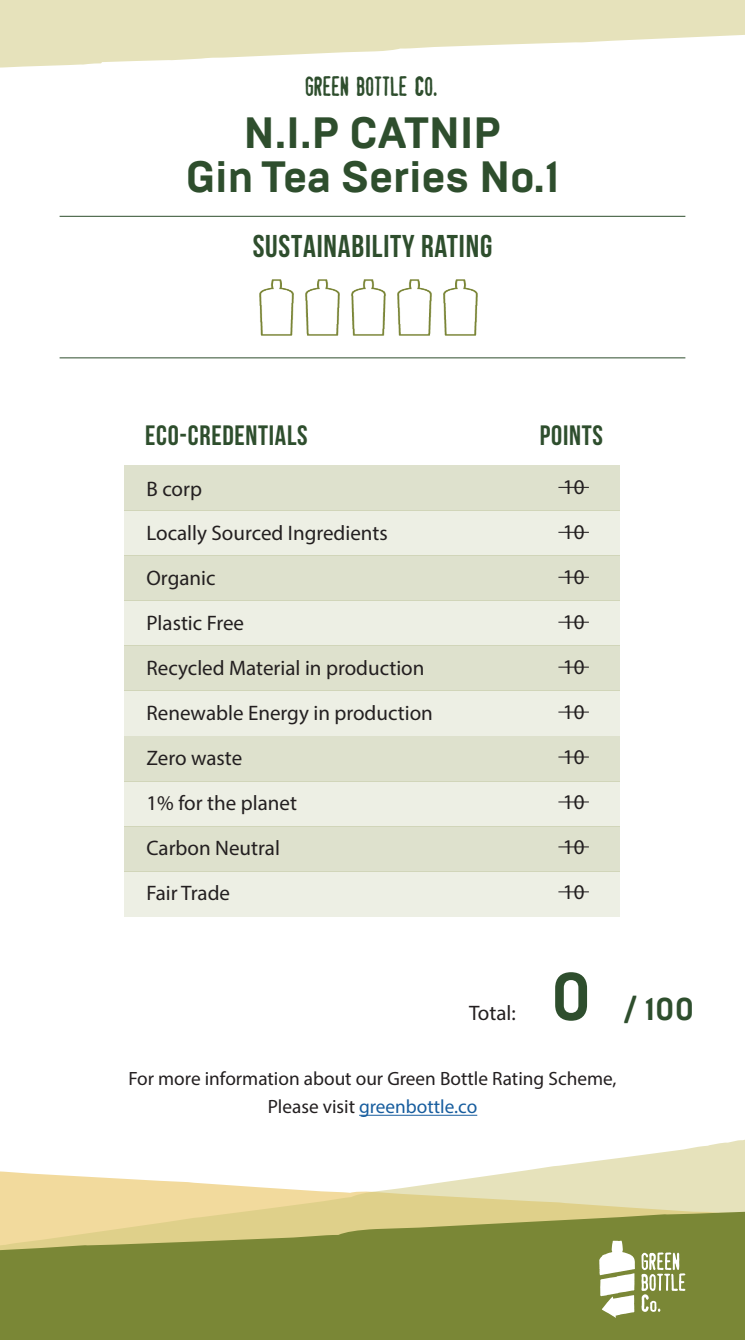
<style>
.page{position:relative;width:745px;height:1340px;background:#fff}
.page>*{position:absolute;margin:0;border:0;box-sizing:border-box;transform-origin:0 0}
.t1{font:700 66.5px "Brutal Type";color:#2e4e2d}
.t2{font:700 43.75px "Brutal Type";letter-spacing:-.01em;color:#2e4e2d}
.t3{font:700 31.5px "Bebas Neue";letter-spacing:.025em;color:#2e4e2d}
.t4{font:700 31.5px "Brutal Type";color:#2e4e2d}
.t5{font:700 28px "Bebas Neue";letter-spacing:.025em;color:#2e4e2d}
.t6{font:26.25px "Stamp";letter-spacing:.025em;color:#2e4e2d}
.t7{font:21px/45px "Myriad Pro";color:#231f20}
.t8{font:19.25px/28px "Myriad Pro";color:#231f20;text-align:center}
.s1{color:#175d9e}
</style>
<div class="page">
<svg style="left:0;top:1140px;width:744px;height:58px"></svg>
<svg style="left:0;top:1198px;width:744px;height:141px;background:#959a4d"></svg>
<svg style="left:0;top:0;width:744px;height:68px;fill:#e6e2bb"></svg>
<svg style="left:598px;top:1240px;width:36px;height:77px"></svg>
<svg style="left:641px;top:1252px;width:44px;height:59px"></svg>
<hr style="left:60px;top:357px;width:625px;height:1px;background:#2e4e2d">
<hr style="left:60px;top:216px;width:625px;height:1px;background:#2e4e2d">
<hr style="left:359px;top:1114px;width:118px;height:1px;background:#175d9e">
<div style="left:125px;top:466px;width:494px;height:45px;background:#dee1cd"></div>
<div style="left:125px;top:646px;width:494px;height:45px;background:#dee1cd"></div>
<div style="left:125px;top:826px;width:494px;height:45px;background:#dee1cd"></div>
<div style="left:125px;top:556px;width:494px;height:45px;background:#dee1cd"></div>
<div style="left:125px;top:736px;width:494px;height:45px;background:#dee1cd"></div>
<div style="left:125px;top:511px;width:494px;height:45px;background:#edefe4"></div>
<div style="left:125px;top:691px;width:494px;height:45px;background:#edefe4"></div>
<div style="left:125px;top:871px;width:494px;height:45px;background:#edefe4"></div>
<div style="left:125px;top:601px;width:494px;height:45px;background:#edefe4"></div>
<div style="left:125px;top:781px;width:494px;height:45px;background:#edefe4"></div>
<img style="left:233px;top:279px;width:270px;height:79px">
<hr style="left:558px;top:487px;width:30px;height:1px;background:#231f20">
<hr style="left:558px;top:532px;width:30px;height:1px;background:#231f20">
<hr style="left:558px;top:576px;width:30px;height:2px;background:#231f20">
<hr style="left:558px;top:621px;width:30px;height:1px;background:#231f20">
<hr style="left:558px;top:666px;width:30px;height:1px;background:#231f20">
<hr style="left:558px;top:711px;width:30px;height:1px;background:#231f20">
<hr style="left:558px;top:756px;width:30px;height:1px;background:#231f20">
<hr style="left:558px;top:801px;width:30px;height:1px;background:#231f20">
<hr style="left:558px;top:846px;width:30px;height:1px;background:#231f20">
<hr style="left:558px;top:891px;width:30px;height:1px;background:#231f20">
<p class="t6" style="left:305px;top:71px;width:133px">GREEN BOTTLE Co.</p>
<p class="t2" style="left:243px;top:106px;width:259px">N.I.P CATNIP</p>
<p class="t2" style="left:185px;top:150px;width:375px">Gin Tea Series No.1</p>
<p class="t3" style="left:252px;top:229px;width:241px">SUSTAINABILITY Rating</p>
<h3 class="t5" style="left:145px;top:420px;width:164px">ECO-CREDENTIALS</h3>
<h3 class="t5" style="left:539px;top:420px;width:64px">POINTS</h3>
<p class="t7" style="left:146px;top:465px;width:288px">B corp<br>Locally Sourced Ingredients<br>Organic<br>Plastic Free<br>Recycled Material in production<br>Renewable Energy in production<br>Zero waste<br>1% for the planet<br>Carbon Neutral<br>Fair Trade</p>
<p class="t7" style="left:562px;top:464px;width:23px">10</p>
<p class="t7" style="left:562px;top:509px;width:23px">10</p>
<p class="t7" style="left:562px;top:554px;width:23px">10</p>
<p class="t7" style="left:562px;top:599px;width:23px">10</p>
<p class="t7" style="left:562px;top:644px;width:23px">10</p>
<p class="t7" style="left:562px;top:689px;width:23px">10</p>
<p class="t7" style="left:562px;top:734px;width:23px">10</p>
<p class="t7" style="left:562px;top:779px;width:23px">10</p>
<p class="t7" style="left:562px;top:824px;width:23px">10</p>
<p class="t7" style="left:562px;top:869px;width:23px">10</p>
<p class="t1" style="left:550px;top:956px;width:42px">0</p>
<p class="t7" style="left:468px;top:989px;width:48px">Total:</p>
<h3 class="t4" style="left:622px;top:989px;width:72px">/ 100</h3>
<p class="t8" style="left:128px;top:1064px;width:489px">For more information about our Green Bottle Rating Scheme,<br>Please visit <span class="s1">greenbottle.co</span></p>
</div>
